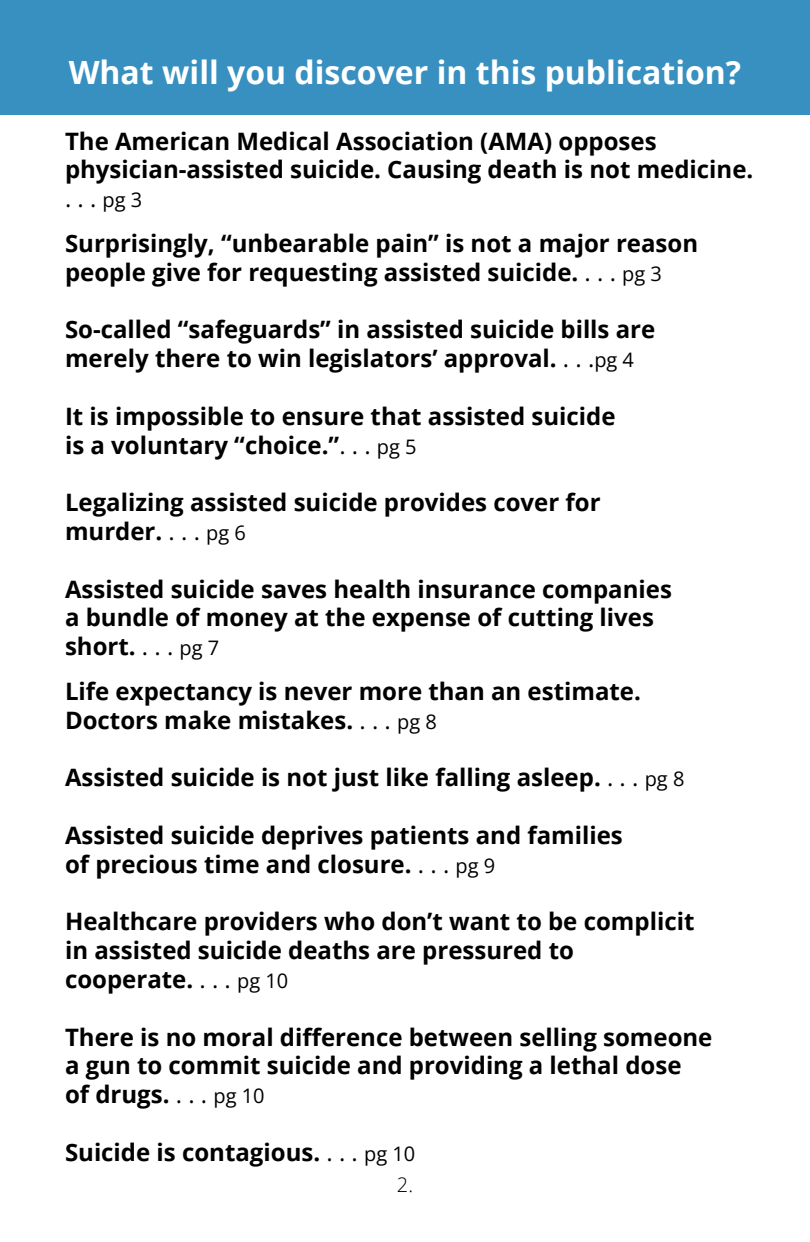
<style>
.page{position:relative;width:810px;height:1242px;background:#fff}
.page>*{position:absolute;margin:0;border:0;box-sizing:border-box;transform-origin:0 0}
.t1{font:700 32px "Open Sans";color:#fff}
.t2{font:700 24px/28.8px "Open Sans";color:#000}
.t3{font:300 20px "Open Sans";color:#000}
.s1{font-weight:400}
.s2{font-weight:400;font-size:20px}
</style>
<div class="page">
<div style="left:0;top:0;width:810px;height:114px;background:#3890c0"></div>
<h1 class="t1" style="left:69px;top:49px;width:674px">What will you discover in this publication?</h1>
<p class="t2" style="left:65px;top:126px;width:690px">The American Medical Association (AMA) opposes physician-assisted suicide. Causing death is not medicine. <span class="s1">. . .</span> <span class="s2">pg 3</span></p>
<p class="t2" style="left:65px;top:228px;width:635px">Surprisingly, “unbearable pain” is not a major reason people give for requesting assisted suicide. <span class="s1">. . .</span> <span class="s2">pg 3</span></p>
<p class="t2" style="left:65px;top:315px;width:592px">So-called “safeguards” in assisted suicide bills are merely there to win legislators’ approval. <span class="s1">. . .</span><span class="s2">pg 4</span></p>
<p class="t2" style="left:65px;top:401px;width:552px">It is impossible to ensure that assisted suicide is a voluntary “choice.”<span class="s1">. . .</span> <span class="s2">pg 5</span></p>
<p class="t2" style="left:65px;top:487px;width:537px">Legalizing assisted suicide provides cover for murder. <span class="s1">. . .</span> <span class="s2">pg 6</span></p>
<p class="t2" style="left:65px;top:574px;width:608px">Assisted suicide saves health insurance companies a bundle of money at the expense of cutting lives short. <span class="s1">. . .</span> <span class="s2">pg 7</span></p>
<p class="t2" style="left:65px;top:676px;width:577px">Life expectancy is never more than an estimate.<br>Doctors make mistakes. <span class="s1">. . .</span> <span class="s2">pg 8</span></p>
<p class="t2" style="left:65px;top:763px;width:621px">Assisted suicide is not just like falling asleep. <span class="s1">. . .</span> <span class="s2">pg 8</span></p>
<p class="t2" style="left:65px;top:820px;width:559px">Assisted suicide deprives patients and families of precious time and closure. <span class="s1">. . .</span> <span class="s2">pg 9</span></p>
<p class="t2" style="left:65px;top:907px;width:631px">Healthcare providers who don’t want to be complicit in assisted suicide deaths are pressured to cooperate. <span class="s1">. . .</span> <span class="s2">pg 10</span></p>
<p class="t2" style="left:65px;top:1022px;width:649px">There is no moral difference between selling someone a gun to commit suicide and providing a lethal dose<br>of drugs. <span class="s1">. . .</span> <span class="s2">pg 10</span></p>
<p class="t2" style="left:65px;top:1137px;width:352px">Suicide is contagious. <span class="s1">. . .</span> <span class="s2">pg 10</span></p>
<p class="t3" style="left:397px;top:1171px;width:18px">2.</p>
</div>
